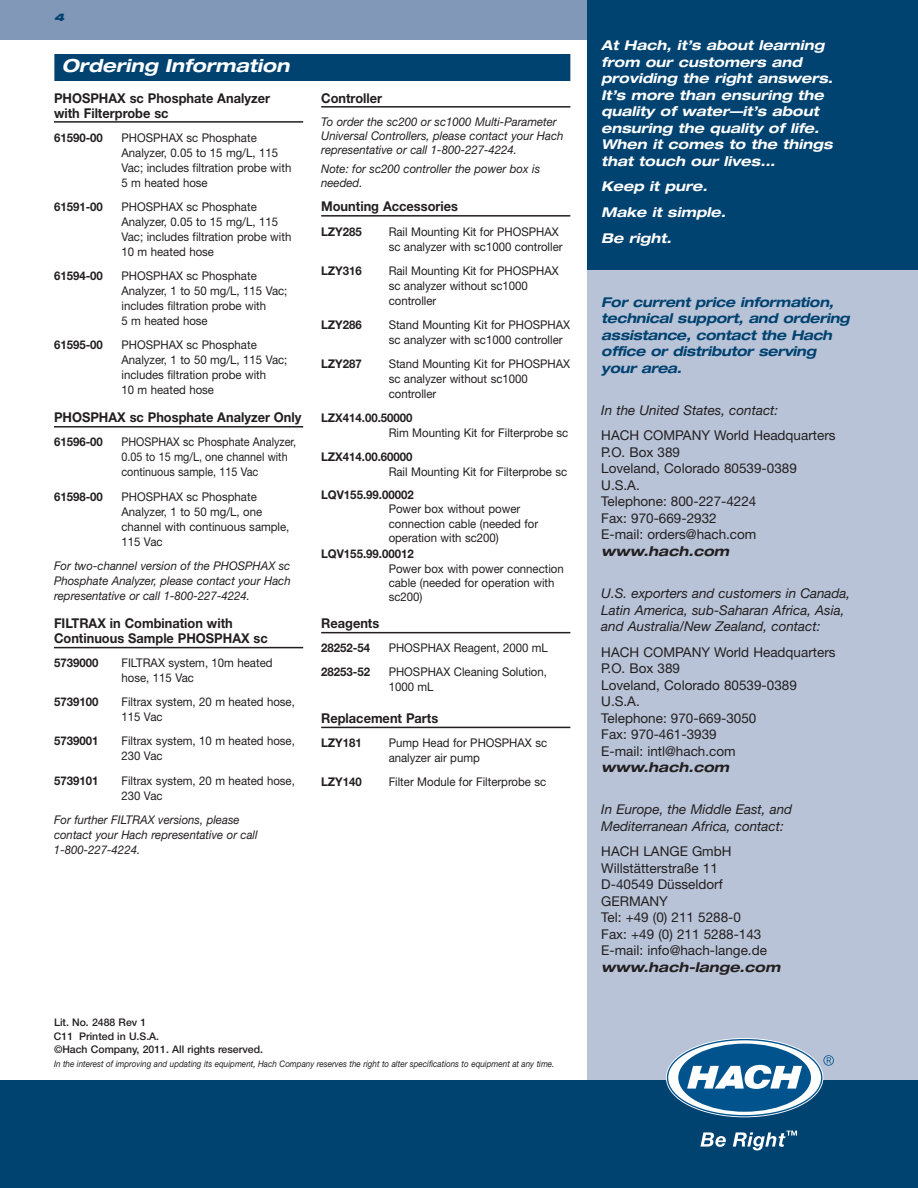
<style>
.page{position:relative;width:918px;height:1188px;background:#fff}
.page>*{position:absolute;margin:0;border:0;box-sizing:border-box;transform-origin:0 0}
.t1{font:italic 700 expanded 18px "Helvetica Neue";color:#fff}
.t2{font:13.5px/16.5px "Helvetica Neue";color:#231f20}
.t3{font:italic 700 expanded 13.5px/16.5px "Helvetica Neue";color:#fff}
.t4{font:italic 13.5px/16.5px "Helvetica Neue";color:#231f20}
.t5{font:700 13.5px/15px "Helvetica Neue";color:#231f20;scale:.95 1}
.t6{font:italic 700 expanded 13.5px/16.5px "Helvetica Neue";letter-spacing:-.015em;color:#004270}
.t7{font:italic 700 expanded 13.5px "Helvetica Neue";color:#231f20}
.t8{font:12px/15px "Helvetica Neue";color:#231f20;scale:.95 1}
.t9{font:italic 12px/15px "Helvetica Neue";color:#231f20;scale:.95 1}
.t10{font:700 12px "Helvetica Neue";color:#231f20;scale:.95 1}
.t11{font:12px/15px "Helvetica Neue";color:#231f20;scale:.9 1}
.t12{font:500 10.5px/13.5px "Helvetica Neue";color:#231f20}
.t13{font:italic 900 expanded 10.5px "Helvetica Neue";color:#004270}
.t14{font:italic 9px "Helvetica Neue";color:#231f20;scale:.9 1}
</style>
<div class="page">
<div style="left:0;top:1080px;width:918px;height:108px;background:#004270"></div>
<div style="left:0;top:0;width:918px;height:40px;background:#8298b8"></div>
<div style="left:588px;top:270px;width:330px;height:810px;background:#b8c3d7"></div>
<div style="left:588px;top:0;width:330px;height:270px;background:#004270"></div>
<svg style="left:700px;top:1132px;width:26px;height:15px"></svg>
<svg style="left:733px;top:1131px;width:64px;height:19px"></svg>
<svg style="left:668px;top:1040px;width:166px;height:75px"></svg>
<hr style="left:54px;top:121px;width:249px;height:2px;background:#231f20">
<hr style="left:54px;top:426px;width:249px;height:2px;background:#231f20">
<hr style="left:54px;top:647px;width:249px;height:1px;background:#231f20">
<hr style="left:321px;top:106px;width:249px;height:2px;background:#231f20">
<hr style="left:321px;top:215px;width:249px;height:2px;background:#231f20">
<hr style="left:321px;top:632px;width:249px;height:1px;background:#231f20">
<hr style="left:321px;top:727px;width:249px;height:1px;background:#231f20">
<div style="left:54px;top:54px;width:516px;height:27px;background:#004270"></div>
<p class="t13" style="left:54px;top:13px;width:12px">4</p>
<h1 class="t1" style="left:62px;top:59px;width:229px">Ordering Information</h1>
<p class="t5" style="left:54px;top:91px;width:229px">PHOSPHAX sc Phosphate Analyzer with Filterprobe sc</p>
<p class="t10" style="left:54px;top:133px;width:53px">61590-00</p>
<p class="t8" style="left:121px;top:131px;width:180px">PHOSPHAX sc Phosphate<br>Analyzer, 0.05 to 15 mg/L, 115<br>Vac; includes filtration probe with<br>5 m heated hose</p>
<p class="t10" style="left:54px;top:202px;width:53px">61591-00</p>
<p class="t8" style="left:122px;top:200px;width:180px">PHOSPHAX sc Phosphate<br>Analyzer, 0.05 to 15 mg/L, 115<br>Vac; includes filtration probe with<br>10 m heated hose</p>
<p class="t10" style="left:54px;top:271px;width:53px">61594-00</p>
<p class="t8" style="left:122px;top:269px;width:176px">PHOSPHAX sc Phosphate<br>Analyzer, 1 to 50 mg/L, 115 Vac; includes filtration probe with<br>5 m heated hose</p>
<p class="t10" style="left:54px;top:340px;width:53px">61595-00</p>
<p class="t8" style="left:122px;top:338px;width:176px">PHOSPHAX sc Phosphate<br>Analyzer, 1 to 50 mg/L, 115 Vac; includes filtration probe with<br>10 m heated hose</p>
<p class="t5" style="left:54px;top:411px;width:262px">PHOSPHAX sc Phosphate Analyzer Only</p>
<p class="t10" style="left:54px;top:438px;width:53px">61596-00</p>
<p class="t11" style="left:122px;top:436px;width:196px">PHOSPHAX sc Phosphate Analyzer,<br>0.05 to 15 mg/L, one channel with continuous sample, 115 Vac</p>
<p class="t10" style="left:54px;top:492px;width:53px">61598-00</p>
<p class="t8" style="left:121px;top:490px;width:178px">PHOSPHAX sc Phosphate<br>Analyzer, 1 to 50 mg/L, one channel with continuous sample,<br>115 Vac</p>
<p class="t9" style="left:54px;top:559px;width:251px;text-align:justify">For two-channel version of the PHOSPHAX sc Phosphate Analyzer, please contact your Hach representative or call 1-800-227-4224.</p>
<p class="t5" style="left:54px;top:617px;width:227px">FILTRAX in Combination with<br>Continuous Sample PHOSPHAX sc</p>
<p class="t10" style="left:54px;top:659px;width:48px">5739000</p>
<p class="t8" style="left:121px;top:657px;width:161px">FILTRAX system, 10m heated hose, 115 Vac</p>
<p class="t10" style="left:54px;top:698px;width:48px">5739100</p>
<p class="t8" style="left:122px;top:696px;width:184px">Filtrax system, 20 m heated hose,<br>115 Vac</p>
<p class="t10" style="left:54px;top:737px;width:48px">5739001</p>
<p class="t8" style="left:122px;top:735px;width:184px">Filtrax system, 10 m heated hose,<br>230 Vac</p>
<p class="t10" style="left:54px;top:776px;width:48px">5739101</p>
<p class="t8" style="left:122px;top:774px;width:184px">Filtrax system, 20 m heated hose,<br>230 Vac</p>
<p class="t9" style="left:54px;top:813px;width:216px">For further FILTRAX versions, please contact your Hach representative or call<br>1-800-227-4224.</p>
<p class="t5" style="left:321px;top:91px;width:66px">Controller</p>
<p class="t9" style="left:321px;top:116px;width:257px;line-height:14.2px">To order the sc200 or sc1000 Multi-Parameter<br>Universal Controllers, please contact your Hach representative or call 1-800-227-4224.</p>
<p class="t9" style="left:321px;top:163px;width:232px;line-height:14.2px">Note: for sc200 controller the power box is needed.</p>
<p class="t5" style="left:321px;top:200px;width:146px">Mounting Accessories</p>
<p class="t10" style="left:321px;top:227px;width:44px">LZY285</p>
<p class="t8" style="left:389px;top:225px;width:185px">Rail Mounting Kit for PHOSPHAX sc analyzer with sc1000 controller</p>
<p class="t10" style="left:321px;top:266px;width:44px">LZY316</p>
<p class="t8" style="left:389px;top:264px;width:181px">Rail Mounting Kit for PHOSPHAX sc analyzer without sc1000 controller</p>
<p class="t10" style="left:321px;top:320px;width:44px">LZY286</p>
<p class="t8" style="left:389px;top:318px;width:192px">Stand Mounting Kit for PHOSPHAX sc analyzer with sc1000 controller</p>
<p class="t10" style="left:321px;top:359px;width:44px">LZY287</p>
<p class="t8" style="left:389px;top:357px;width:192px">Stand Mounting Kit for PHOSPHAX sc analyzer without sc1000 controller</p>
<p class="t10" style="left:321px;top:413px;width:98px">LZX414.00.50000</p>
<p class="t8" style="left:389px;top:426px;width:191px">Rim Mounting Kit for Filterprobe sc</p>
<p class="t10" style="left:321px;top:452px;width:98px">LZX414.00.60000</p>
<p class="t8" style="left:389px;top:465px;width:190px">Rail Mounting Kit for Filterprobe sc</p>
<p class="t10" style="left:321px;top:491px;width:99px">LQV155.99.00002</p>
<p class="t8" style="left:389px;top:503px;width:159px;line-height:14.2px">Power box without power connection cable (needed for operation with sc200)</p>
<p class="t10" style="left:321px;top:550px;width:99px">LQV155.99.00012</p>
<p class="t8" style="left:389px;top:563px;width:186px;line-height:14.2px">Power box with power connection cable (needed for operation with sc200)</p>
<p class="t5" style="left:321px;top:617px;width:63px">Reagents</p>
<p class="t10" style="left:321px;top:644px;width:53px">28252-54</p>
<p class="t8" style="left:389px;top:642px;width:169px">PHOSPHAX Reagent, 2000 mL</p>
<p class="t10" style="left:321px;top:668px;width:53px">28253-52</p>
<p class="t8" style="left:389px;top:666px;width:168px">PHOSPHAX Cleaning Solution,<br>1000 mL</p>
<p class="t5" style="left:321px;top:712px;width:125px">Replacement Parts</p>
<p class="t10" style="left:321px;top:739px;width:44px">LZY181</p>
<p class="t8" style="left:389px;top:737px;width:168px">Pump Head for PHOSPHAX sc analyzer air pump</p>
<p class="t10" style="left:321px;top:778px;width:44px">LZY140</p>
<p class="t8" style="left:389px;top:776px;width:167px">Filter Module for Filterprobe sc</p>
<p class="t12" style="left:54px;top:1017px;width:211px">Lit. No. 2488 Rev 1<br>C11 Printed in U.S.A.<br>©Hach Company, 2011. All rights reserved.</p>
<p class="t14" style="left:54px;top:1060px;width:558px">In the interest of improving and updating its equipment, Hach Company reserves the right to alter specifications to equipment at any time.</p>
<p class="t3" style="left:601px;top:39px;width:233px">At Hach, it’s about learning from our customers and providing the right answers.<br>It’s more than ensuring the quality of water—it’s about ensuring the quality of life.<br>When it comes to the things that touch our lives...</p>
<p class="t3" style="left:601px;top:175px;width:126px;line-height:25.5px">Keep it pure.<br>Make it simple.<br>Be right.</p>
<p class="t6" style="left:601px;top:295px;width:250px">For current price information, technical support, and ordering assistance, contact the Hach office or distributor serving your area.</p>
<p class="t4" style="left:601px;top:403px;width:179px">In the United States, contact:</p>
<p class="t2" style="left:601px;top:429px;width:236px">HACH COMPANY World Headquarters<br>P.O. Box 389<br>Loveland, Colorado 80539-0389<br>U.S.A.<br>Telephone: 800-227-4224<br>Fax: 970-669-2932<br>E-mail: orders@hach.com</p>
<p class="t7" style="left:601px;top:546px;width:129px">www.hach.com</p>
<p class="t4" style="left:601px;top:586px;width:251px">U.S. exporters and customers in Canada,<br>Latin America, sub-Saharan Africa, Asia, and Australia/New Zealand, contact:</p>
<p class="t2" style="left:601px;top:645px;width:236px">HACH COMPANY World Headquarters<br>P.O. Box 389<br>Loveland, Colorado 80539-0389<br>U.S.A.<br>Telephone: 970-669-3050<br>Fax: 970-461-3939<br>E-mail: intl@hach.com</p>
<p class="t7" style="left:601px;top:762px;width:129px">www.hach.com</p>
<p class="t4" style="left:601px;top:802px;width:192px">In Europe, the Middle East, and<br>Mediterranean Africa, contact:</p>
<p class="t2" style="left:601px;top:844px;width:167px">HACH LANGE GmbH<br>Willstätterstraße 11<br>D-40549 Düsseldorf<br>GERMANY<br>Tel: +49 (0) 211 5288-0<br>Fax: +49 (0) 211 5288-143<br>E-mail: info@hach-lange.de</p>
<p class="t7" style="left:601px;top:962px;width:181px">www.hach-lange.com</p>
</div>
